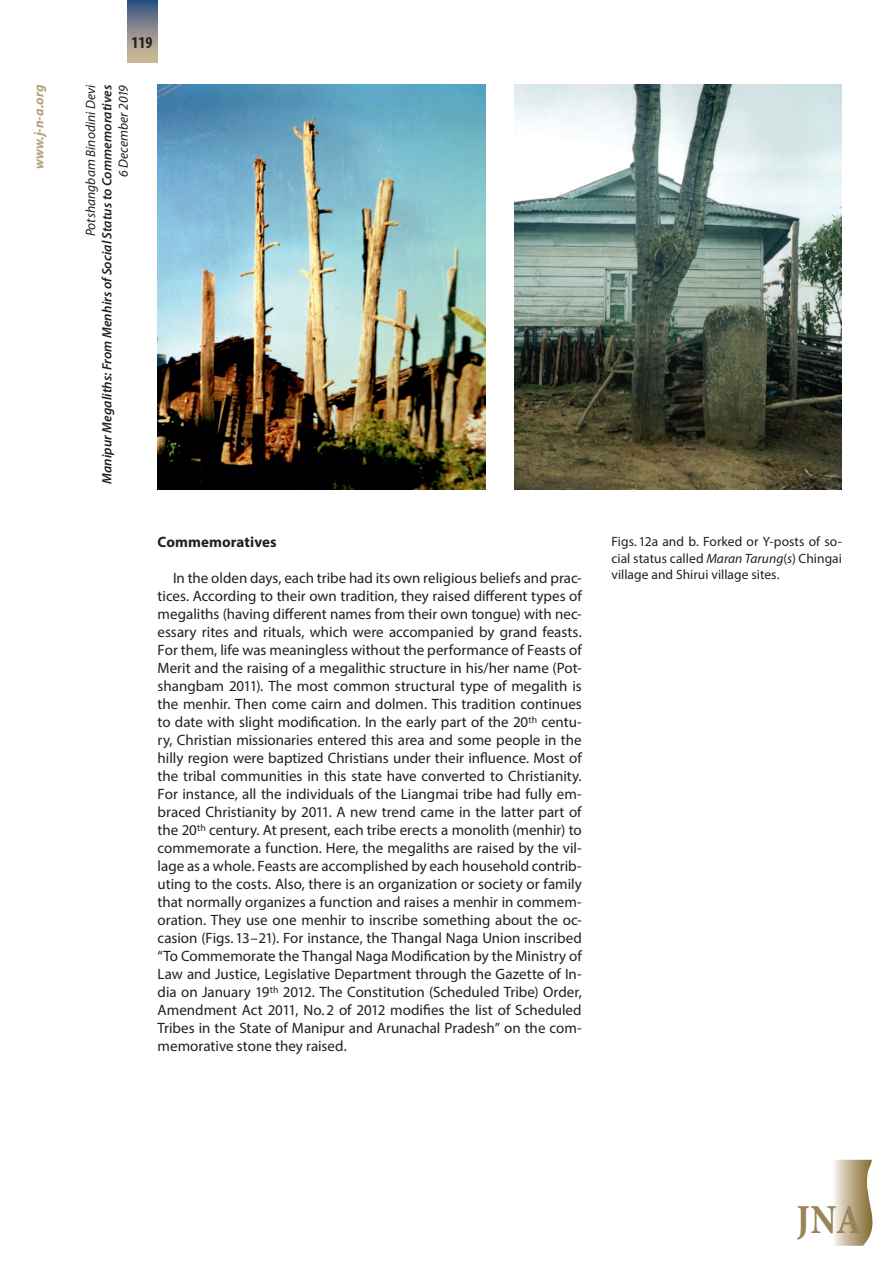
<style>
.page{position:relative;width:893px;height:1263px;background:#fff}
.page>*{position:absolute;margin:0;border:0;box-sizing:border-box;transform-origin:0 0}
.t1{font:700 condensed 41.7px "Minion Pro";color:#988457;scale:.96 1}
.t2{font:700 condensed 16.5px "Myriad Pro";color:#231f20}
.t3{font:15px/18px "Myriad Pro";color:#231f20;text-align:justify}
.t4{font:700 15px "Myriad Pro";letter-spacing:.005em;color:#231f20}
.t5{font:13.5px/16.2px "Myriad Pro";color:#231f20;text-align:justify}
.t6{font:italic 600 13.5px "Myriad Pro";letter-spacing:.01em;color:#231f20}
.t7{font:italic 13.5px "Myriad Pro";letter-spacing:.005em;color:#231f20}
.t8{font:italic 700 13.5px "Myriad Pro";color:#b2a27f}
.s1{font-style:italic}
</style>
<div class="page">
<svg style="left:834px;top:1160px;width:39px;height:86px;background:#c3b699"></svg>
<svg style="left:128px;top:0;width:30px;height:63px;background:#898b8d"></svg>
<img style="left:158px;top:85px;width:327px;height:404px">
<img style="left:514px;top:85px;width:328px;height:404px">
<p class="t8" style="left:30px;top:169px;width:86px;rotate:-90deg">www.j-n-a.org</p>
<p class="t2" style="left:132px;top:32px;width:23px">119</p>
<p class="t7" style="left:82px;top:236px;width:153px;rotate:-90deg">Potshangbam Binodini Devi</p>
<p class="t6" style="left:98px;top:484px;width:401px;rotate:-90deg">Manipur Megaliths: From Menhirs of Social Status to Commemoratives</p>
<p class="t7" style="left:115px;top:177px;width:94px;rotate:-90deg">6 December 2019</p>
<p class="t4" style="left:158px;top:532px;width:121px">Commemoratives</p>
<p class="t3" style="left:158px;top:568px;width:426px;text-indent:15px">In the olden days, each tribe had its own religious beliefs and prac&shy;tices. According to their own tradition, they raised different types of megaliths (having different names from their own tongue) with nec&shy;essary rites and rituals, which were accompanied by grand feasts.<br>For them, life was meaningless without the performance of Feasts of Merit and the raising of a megalithic structure in his/her name (Pot&shy;shangbam 2011). The most common structural type of megalith is the menhir. Then come cairn and dolmen. This tradition continues to date with slight modification. In the early part of the 20<sup>th</sup> centu&shy;ry, Christian missionaries entered this area and some people in the hilly region were baptized Christians under their influence. Most of the tribal communities in this state have converted to Christianity.<br>For instance, all the individuals of the Liangmai tribe had fully em&shy;braced Christianity by 2011. A new trend came in the latter part of the 20<sup>th</sup> century. At present, each tribe erects a monolith (menhir) to commemorate a function. Here, the megaliths are raised by the vil&shy;lage as a whole. Feasts are accomplished by each household contrib&shy;uting to the costs. Also, there is an organization or society or family that normally organizes a function and raises a menhir in commem&shy;oration. They use one menhir to inscribe something about the oc&shy;casion (Figs.13–21). For instance, the Thangal Naga Union inscribed “To Commemorate the Thangal Naga Modification by the Ministry of Law and Justice, Legislative Department through the Gazette of In&shy;dia on January 19<sup>th</sup> 2012. The Constitution (Scheduled Tribe) Order, Amendment Act 2011, No.2 of 2012 modifies the list of Scheduled Tribes in the State of Manipur and Arunachal Pradesh” on the com&shy;memorative stone they raised.</p>
<p class="t5" style="left:611px;top:534px;width:232px">Figs.12a and b. Forked or Y-posts of so&shy;cial status called <span class="s1">Maran Tarung</span>(<span class="s1">s</span>) Chingai village and Shirui village sites.</p>
<h1 class="t1" style="left:796px;top:1191px;width:69px">JNA</h1>
</div>
